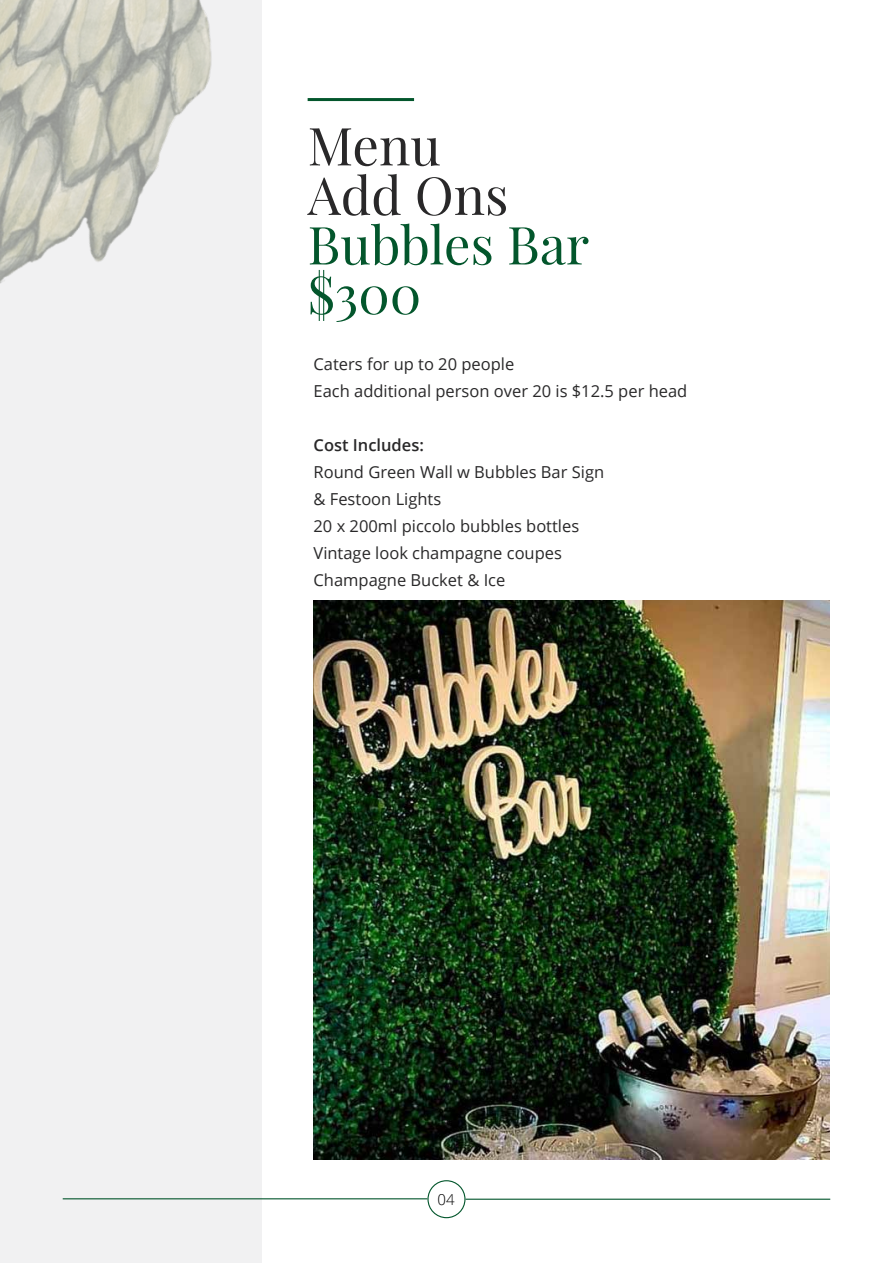
<style>
.page{position:relative;width:893px;height:1263px;background:#fff}
.page>*{position:absolute;margin:0;border:0;box-sizing:border-box;transform-origin:0 0}
.t1{font:52.5px/49.5px "Playfair Display";color:#03562c}
.t2{font:52.5px/49.5px "Playfair Display";color:#292829}
.t3{font:16.5px/27px "Open Sans";color:#292829}
.t4{font:600 16.5px "Open Sans";color:#292829}
.t5{font:300 15px "Open Sans";color:#000}
</style>
<div class="page">
<img style="left:314px;top:601px;width:515px;height:558px">
<div style="left:0;top:0;width:262px;height:1263px;background:#f1f1f2"></div>
<hr style="left:308px;top:98px;width:106px;height:3px;background:#03562c">
<img style="left:0;top:0;width:212px;height:284px">
<div style="left:427px;top:1180px;width:38px;height:38px;border:1px solid #03562c;border-radius:50%"></div>
<hr style="left:465px;top:1198px;width:365px;height:2px;background:#03562c">
<hr style="left:63px;top:1198px;width:364px;height:1px;background:#03562c">
<h1 class="t2" style="left:308px;top:121px;width:202px">Menu<br>Add Ons</h1>
<h1 class="t1" style="left:308px;top:220px;width:283px">Bubbles Bar $300</h1>
<p class="t3" style="left:314px;top:350px;width:375px">Caters for up to 20 people<br>Each additional person over 20 is $12.5 per head</p>
<p class="t4" style="left:314px;top:434px;width:112px">Cost Includes:</p>
<p class="t3" style="left:314px;top:458px;width:292px">Round Green Wall w Bubbles Bar Sign &amp; Festoon Lights<br>20 x 200ml piccolo bubbles bottles<br>Vintage look champagne coupes<br>Champagne Bucket &amp; Ice</p>
<p class="t5" style="left:437px;top:1189px;width:19px">04</p>
</div>
